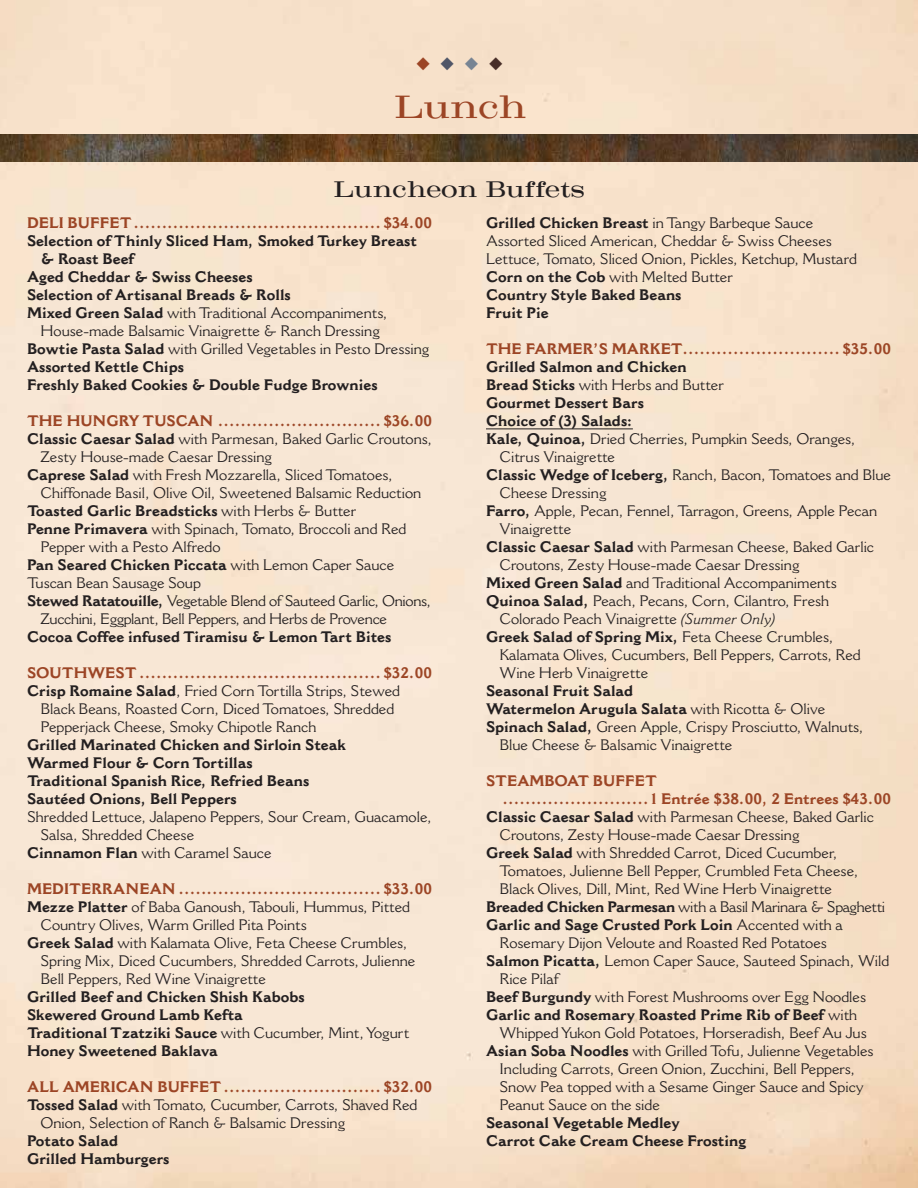
<style>
.page{position:relative;width:918px;height:1188px;background:#fff}
.page>*{position:absolute;margin:0;border:0;box-sizing:border-box;transform-origin:0 0}
.t1{font:30px "C Modern";color:#9c4525}
.t2{font:21px "C Modern";color:#231f20}
.t3{font:18px "Zapf Dingbats ITC";color:#9c4525}
.t4{font:15px/18px "Cantoria";color:#231f20}
.t5{font:700 15px/18px "Cantoria";color:#231f20}
.t6{font:700 15px "Cantoria";color:#9c4525}
.t7{font:15px "Cantoria";letter-spacing:-.02em;color:#231f20}
.s1{color:#505668}
.s2{color:#778493}
.s3{color:#482e28}
.s4{font-weight:700}
.s5{font-weight:400}
.s6{font-style:italic}
</style>
<div class="page">
<img style="left:0;top:0;width:918px;height:1188px">
<hr style="left:0;top:163px;width:918px;height:3px;background:#f6e1ca">
<img style="left:0;top:134px;width:918px;height:27px">
<hr style="left:486px;top:429px;width:147px;height:1px;background:#231f20">
<p class="t3" style="left:416px;top:55px;width:88px">◆ <span class="s1">◆</span> <span class="s2">◆</span> <span class="s3">◆</span></p>
<h1 class="t1" style="left:394px;top:87px;width:135px">Lunch</h1>
<h2 class="t2" style="left:333px;top:175px;width:253px">Luncheon Buffets</h2>
<p class="t6" style="left:27px;top:214px;width:406px">DELI BUFFET............................................$34.00</p>
<p class="t5" style="left:27px;top:232px;width:392px">Selection of Thinly Sliced Ham, Smoked Turkey Breast</p>
<p class="t5" style="left:40px;top:250px;width:95px">&amp; Roast Beef</p>
<p class="t5" style="left:27px;top:268px;width:227px">Aged Cheddar &amp; Swiss Cheeses</p>
<p class="t5" style="left:27px;top:286px;width:265px">Selection of Artisanal Breads &amp; Rolls</p>
<p class="t4" style="left:27px;top:304px;width:362px"><span class="s4">Mixed Green Salad</span> with Traditional Accompaniments,</p>
<p class="t4" style="left:40px;top:322px;width:341px">House-made Balsamic Vinaigrette &amp; Ranch Dressing</p>
<p class="t4" style="left:27px;top:340px;width:404px"><span class="s4">Bowtie Pasta Salad</span> with Grilled Vegetables in Pesto Dressing</p>
<p class="t5" style="left:27px;top:358px;width:159px">Assorted Kettle Chips</p>
<p class="t5" style="left:27px;top:376px;width:352px">Freshly Baked Cookies &amp; Double Fudge Brownies</p>
<p class="t6" style="left:27px;top:412px;width:406px">THE HUNGRY TUSCAN .............................$36.00</p>
<p class="t4" style="left:27px;top:430px;width:406px"><span class="s4">Classic Caesar Salad</span> with Parmesan, Baked Garlic Croutons,</p>
<p class="t4" style="left:40px;top:448px;width:233px">Zesty House-made Caesar Dressing</p>
<p class="t4" style="left:27px;top:466px;width:367px"><span class="s4">Caprese Salad</span> with Fresh Mozzarella, Sliced Tomatoes,</p>
<p class="t4" style="left:40px;top:484px;width:382px">Chiffonade Basil, Olive Oil, Sweetened Balsamic Reduction</p>
<p class="t5" style="left:27px;top:502px;width:331px">Toasted Garlic Breadsticks <span class="s5">with Herbs &amp; Butter</span></p>
<p class="t4" style="left:27px;top:520px;width:381px"><span class="s4">Penne Primavera</span> with Spinach, Tomato, Broccoli and Red</p>
<p class="t4" style="left:40px;top:538px;width:182px">Pepper with a Pesto Alfredo</p>
<p class="t5" style="left:27px;top:556px;width:369px">Pan Seared Chicken Piccata <span class="s5">with Lemon Caper Sauce</span></p>
<p class="t4" style="left:27px;top:574px;width:175px">Tuscan Bean Sausage Soup</p>
<p class="t7" style="left:27px;top:592px;width:405px"><span class="s4">Stewed Ratatouille,</span> Vegetable Blend of Sauteed Garlic, Onions,</p>
<p class="t7" style="left:40px;top:610px;width:348px">Zucchini, Eggplant, Bell Peppers, and Herbs de Provence</p>
<p class="t5" style="left:27px;top:628px;width:366px">Cocoa Coffee infused Tiramisu &amp; Lemon Tart Bites</p>
<p class="t6" style="left:27px;top:664px;width:406px">SOUTHWEST ...........................................$32.00</p>
<p class="t4" style="left:27px;top:682px;width:375px"><span class="s4">Crisp Romaine Salad</span>, Fried Corn Tortilla Strips, Stewed</p>
<p class="t4" style="left:40px;top:700px;width:355px">Black Beans, Roasted Corn, Diced Tomatoes, Shredded</p>
<p class="t4" style="left:40px;top:718px;width:277px">Pepperjack Cheese, Smoky Chipotle Ranch</p>
<p class="t5" style="left:27px;top:736px;width:320px">Grilled Marinated Chicken and Sirloin Steak Warmed Flour &amp; Corn Tortillas<br>Traditional Spanish Rice, Refried Beans Sautéed Onions, Bell Peppers</p>
<p class="t4" style="left:27px;top:808px;width:406px">Shredded Lettuce, Jalapeno Peppers, Sour Cream, Guacamole,</p>
<p class="t4" style="left:40px;top:826px;width:155px">Salsa, Shredded Cheese</p>
<p class="t4" style="left:27px;top:844px;width:246px"><span class="s4">Cinnamon Flan</span> with Caramel Sauce</p>
<p class="t6" style="left:27px;top:880px;width:406px">MEDITERRANEAN ....................................$33.00</p>
<p class="t4" style="left:27px;top:898px;width:385px"><span class="s4">Mezze Platter</span> of Baba Ganoush, Tabouli, Hummus, Pitted</p>
<p class="t4" style="left:40px;top:916px;width:268px">Country Olives, Warm Grilled Pita Points</p>
<p class="t4" style="left:27px;top:934px;width:382px"><span class="s4">Greek Salad</span> with Kalamata Olive, Feta Cheese Crumbles,</p>
<p class="t4" style="left:40px;top:952px;width:376px">Spring Mix, Diced Cucumbers, Shredded Carrots, Julienne</p>
<p class="t4" style="left:40px;top:970px;width:227px">Bell Peppers, Red Wine Vinaigrette</p>
<p class="t5" style="left:27px;top:988px;width:384px">Grilled Beef and Chicken Shish Kabobs<br>Skewered Ground Lamb Kefta<br>Traditional Tzatziki Sauce <span class="s5">with Cucumber, Mint, Yogurt </span>Honey Sweetened Baklava</p>
<p class="t6" style="left:27px;top:1078px;width:406px">ALL AMERICAN BUFFET ............................$32.00</p>
<p class="t4" style="left:27px;top:1096px;width:392px"><span class="s4">Tossed Salad</span> with Tomato, Cucumber, Carrots, Shaved Red</p>
<p class="t4" style="left:40px;top:1114px;width:306px">Onion, Selection of Ranch &amp; Balsamic Dressing</p>
<p class="t5" style="left:27px;top:1132px;width:144px">Potato Salad<br>Grilled Hamburgers</p>
<p class="t4" style="left:486px;top:214px;width:373px"><span class="s4">Grilled Chicken Breast</span> in Tangy Barbeque Sauce Assorted Sliced American, Cheddar &amp; Swiss Cheeses Lettuce, Tomato, Sliced Onion, Pickles, Ketchup, Mustard <span class="s4">Corn on the Cob</span> with Melted Butter<br><span class="s4">Country Style Baked Beans<br>Fruit Pie</span></p>
<p class="t6" style="left:486px;top:340px;width:406px">THE FARMER’S MARKET............................$35.00</p>
<p class="t5" style="left:486px;top:358px;width:202px">Grilled Salmon and Chicken</p>
<p class="t4" style="left:486px;top:376px;width:239px"><span class="s4">Bread Sticks</span> with Herbs and Butter</p>
<p class="t5" style="left:486px;top:394px;width:159px">Gourmet Dessert Bars</p>
<p class="t5" style="left:486px;top:412px;width:148px">Choice of (3) Salads:</p>
<p class="t4" style="left:486px;top:430px;width:371px"><span class="s4">Kale, Quinoa,</span> Dried Cherries, Pumpkin Seeds, Oranges,</p>
<p class="t4" style="left:500px;top:448px;width:117px">Citrus Vinaigrette</p>
<p class="t4" style="left:486px;top:466px;width:406px"><span class="s4">Classic Wedge of Iceberg,</span> Ranch, Bacon, Tomatoes and Blue</p>
<p class="t4" style="left:500px;top:484px;width:108px">Cheese Dressing</p>
<p class="t4" style="left:486px;top:502px;width:393px"><span class="s4">Farro,</span> Apple, Pecan, Fennel, Tarragon, Greens, Apple Pecan</p>
<p class="t4" style="left:500px;top:520px;width:73px">Vinaigrette</p>
<p class="t4" style="left:486px;top:538px;width:390px"><span class="s4">Classic Caesar Salad</span> with Parmesan Cheese, Baked Garlic</p>
<p class="t4" style="left:500px;top:556px;width:301px">Croutons, Zesty House-made Caesar Dressing</p>
<p class="t4" style="left:486px;top:574px;width:352px"><span class="s4">Mixed Green Salad</span> and Traditional Accompaniments</p>
<p class="t4" style="left:486px;top:592px;width:345px"><span class="s4">Quinoa Salad,</span> Peach, Pecans, Corn, Cilantro, Fresh</p>
<p class="t4" style="left:500px;top:610px;width:279px">Colorado Peach Vinaigrette <span class="s6">(Summer Only)</span></p>
<p class="t5" style="left:486px;top:628px;width:349px">Greek Salad of Spring Mix, <span class="s5">Feta Cheese Crumbles,</span></p>
<p class="t4" style="left:500px;top:646px;width:363px">Kalamata Olives, Cucumbers, Bell Peppers, Carrots, Red</p>
<p class="t4" style="left:500px;top:664px;width:150px">Wine Herb Vinaigrette</p>
<p class="t5" style="left:486px;top:682px;width:149px">Seasonal Fruit Salad</p>
<p class="t5" style="left:486px;top:700px;width:341px">Watermelon Arugula Salata <span class="s5">with Ricotta &amp; Olive</span></p>
<p class="t4" style="left:486px;top:718px;width:379px"><span class="s4">Spinach Salad,</span> Green Apple, Crispy Prosciutto, Walnuts,</p>
<p class="t4" style="left:500px;top:736px;width:234px">Blue Cheese &amp; Balsamic Vinaigrette</p>
<p class="t6" style="left:486px;top:772px;width:173px">STEAMBOAT BUFFET</p>
<p class="t6" style="left:503px;top:790px;width:390px">.......................... 1 Entrée $38.00, 2 Entrees $43.00</p>
<p class="t4" style="left:486px;top:808px;width:390px"><span class="s4">Classic Caesar Salad</span> with Parmesan Cheese, Baked Garlic</p>
<p class="t4" style="left:500px;top:826px;width:301px">Croutons, Zesty House-made Caesar Dressing</p>
<p class="t4" style="left:486px;top:844px;width:353px"><span class="s4">Greek Salad</span> with Shredded Carrot, Diced Cucumber,</p>
<p class="t4" style="left:500px;top:862px;width:360px">Tomatoes, Julienne Bell Pepper, Crumbled Feta Cheese,</p>
<p class="t4" style="left:500px;top:880px;width:334px">Black Olives, Dill, Mint, Red Wine Herb Vinaigrette</p>
<p class="t7" style="left:486px;top:898px;width:401px"><span class="s4">Breaded Chicken Parmesan</span> with a Basil Marinara &amp; Spaghetti</p>
<p class="t5" style="left:486px;top:916px;width:358px">Garlic and Sage Crusted Pork Loin <span class="s5">Accented with a</span></p>
<p class="t4" style="left:500px;top:934px;width:329px">Rosemary Dijon Veloute and Roasted Red Potatoes</p>
<p class="t4" style="left:486px;top:952px;width:405px"><span class="s4">Salmon Picatta,</span> Lemon Caper Sauce, Sauteed Spinach, Wild</p>
<p class="t4" style="left:500px;top:970px;width:61px">Rice Pilaf</p>
<p class="t4" style="left:486px;top:988px;width:382px"><span class="s4">Beef Burgundy</span> with Forest Mushrooms over Egg Noodles</p>
<p class="t5" style="left:486px;top:1006px;width:373px">Garlic and Rosemary Roasted Prime Rib of Beef <span class="s5">with</span></p>
<p class="t4" style="left:500px;top:1024px;width:369px">Whipped Yukon Gold Potatoes, Horseradish, Beef Au Jus</p>
<p class="t4" style="left:486px;top:1042px;width:389px"><span class="s4">Asian Soba Noodles</span> with Grilled Tofu, Julienne Vegetables</p>
<p class="t4" style="left:500px;top:1060px;width:357px">Including Carrots, Green Onion, Zucchini, Bell Peppers,</p>
<p class="t4" style="left:500px;top:1078px;width:366px">Snow Pea topped with a Sesame Ginger Sauce and Spicy</p>
<p class="t4" style="left:500px;top:1096px;width:162px">Peanut Sauce on the side</p>
<p class="t5" style="left:486px;top:1114px;width:262px">Seasonal Vegetable Medley<br>Carrot Cake Cream Cheese Frosting</p>
</div>
